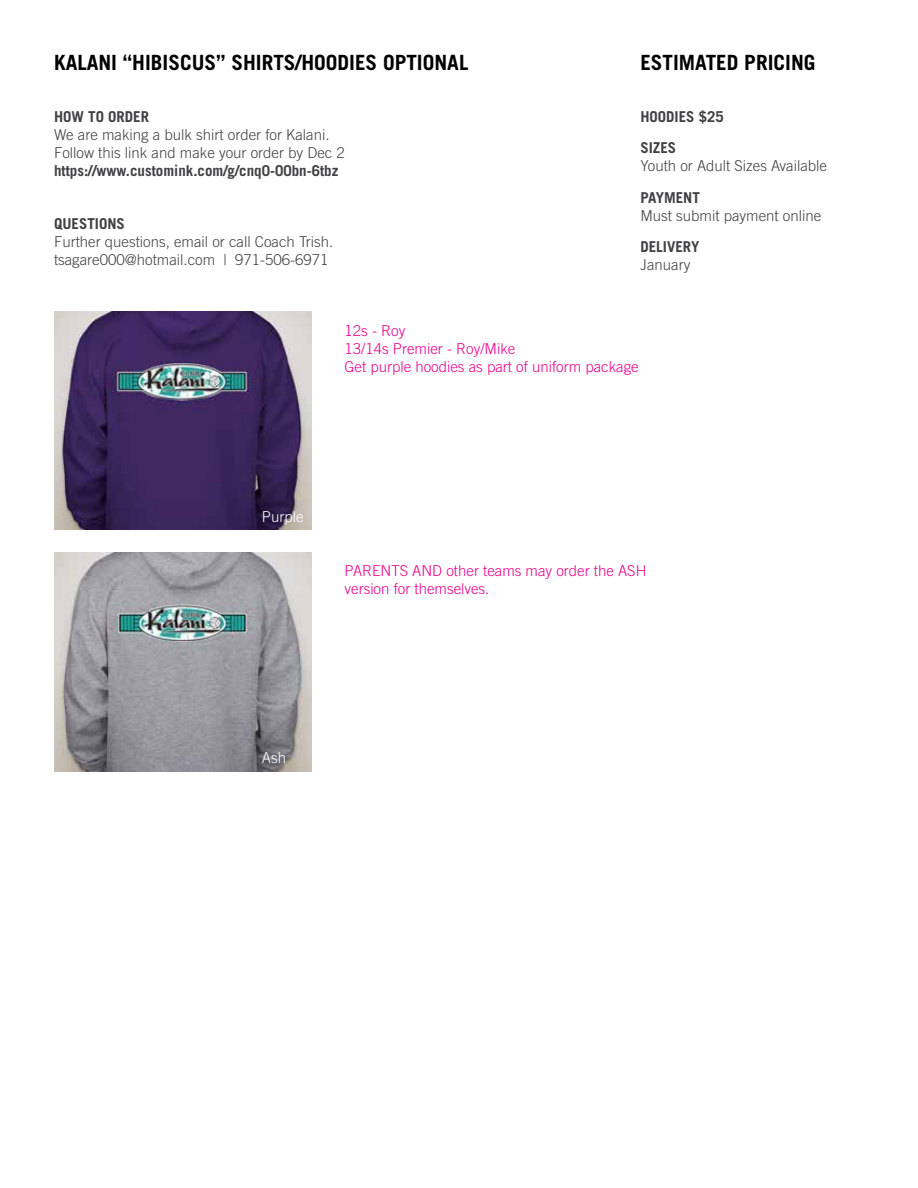
<style>
.page{position:relative;width:918px;height:1188px;background:#fff}
.page>*{position:absolute;margin:0;border:0;box-sizing:border-box;transform-origin:0 0}
.t1{font:700 21px "Trade Gothic";color:#000}
.t2{font:300 15px/18px "Trade Gothic";color:#414042}
.t3{font:300 15px/18px "Trade Gothic";color:#ec008c}
.t4{font:700 15px/31.5px "Trade Gothic";color:#414042}
.t5{font:300 15px "Trade Gothic";color:#fff}
</style>
<div class="page">
<img style="left:54px;top:311px;width:257px;height:218px">
<img style="left:54px;top:553px;width:257px;height:218px">
<h1 class="t1" style="left:54px;top:50px;width:416px">KALANI “HIBISCUS” SHIRTS/HOODIES OPTIONAL</h1>
<p class="t4" style="left:54px;top:101px;width:97px">HOW TO ORDER</p>
<p class="t2" style="left:54px;top:125px;width:292px">We are making a bulk shirt order for Kalani.<br>Follow this link and make your order by Dec 2</p>
<p class="t4" style="left:54px;top:155px;width:286px">https://www.customink.com/g/cnq0-00bn-6tbz</p>
<p class="t4" style="left:54px;top:208px;width:72px">QUESTIONS</p>
<p class="t2" style="left:54px;top:233px;width:281px">Further questions, email or call Coach Trish. tsagare000@hotmail.com | 971-506-6971</p>
<h1 class="t1" style="left:640px;top:50px;width:177px">ESTIMATED PRICING</h1>
<p class="t4" style="left:640px;top:101px;width:85px">HOODIES $25<br>SIZES</p>
<p class="t2" style="left:640px;top:157px;width:188px">Youth or Adult Sizes Available</p>
<p class="t4" style="left:640px;top:182px;width:61px">PAYMENT</p>
<p class="t2" style="left:640px;top:206px;width:182px">Must submit payment online</p>
<p class="t4" style="left:640px;top:231px;width:60px">DELIVERY</p>
<p class="t2" style="left:640px;top:256px;width:51px">January</p>
<p class="t3" style="left:345px;top:321px;width:296px">12s - Roy<br>13/14s Premier - Roy/Mike<br>Get purple hoodies as part of uniform package</p>
<p class="t5" style="left:262px;top:507px;width:43px">Purple</p>
<p class="t3" style="left:345px;top:561px;width:303px">PARENTS AND other teams may order the ASH version for themselves.</p>
<p class="t5" style="left:262px;top:749px;width:26px">Ash</p>
</div>
